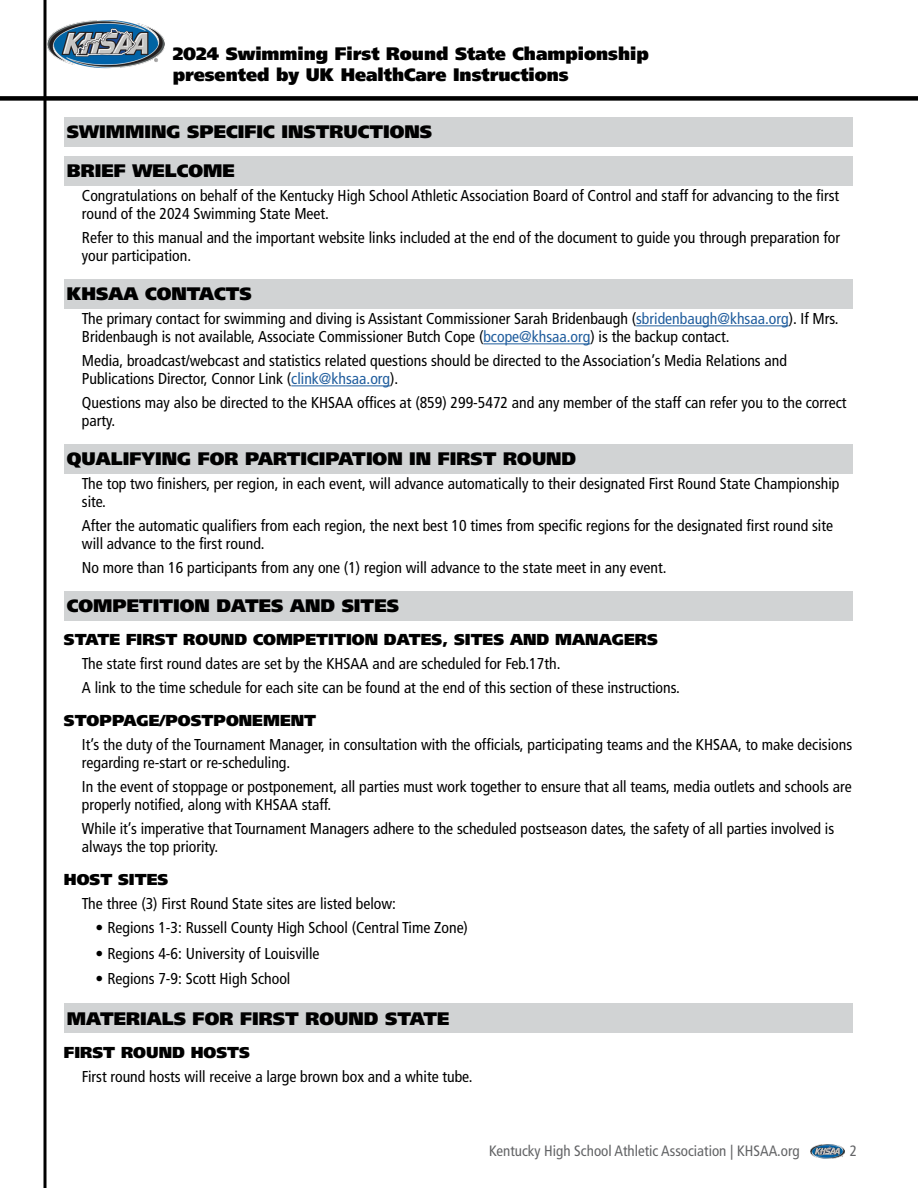
<style>
.page{position:relative;width:918px;height:1188px;background:#fff}
.page>*{position:absolute;margin:0;border:0;box-sizing:border-box;transform-origin:0 0}
.t1{font:900 18px/21.6px "Frutiger LT";color:#000}
.t2{font:condensed 15.75px/18px "Frutiger LT";color:#000}
.t3{font:900 15.75px "Frutiger LT";color:#000}
.t4{font:condensed 15px "Frutiger LT";color:#636466}
.s1{color:#215e9e}
</style>
<div class="page">
<div style="left:0;top:96px;width:918px;height:5px;background:#000"></div>
<hr style="left:44px;top:0;width:2px;height:1188px;background:#000">
<img style="left:811px;top:1145px;width:33px;height:14px">
<img style="left:48px;top:20px;width:116px;height:49px">
<div style="left:64px;top:117px;width:788px;height:30px;background:#d1d3d4"></div>
<div style="left:64px;top:156px;width:788px;height:30px;background:#d1d3d4"></div>
<div style="left:64px;top:279px;width:788px;height:30px;background:#d1d3d4"></div>
<hr style="left:636px;top:325px;width:153px;height:1px;background:#215e9e">
<hr style="left:483px;top:343px;width:107px;height:1px;background:#215e9e">
<hr style="left:291px;top:385px;width:99px;height:1px;background:#215e9e">
<div style="left:64px;top:444px;width:788px;height:30px;background:#d1d3d4"></div>
<div style="left:64px;top:591px;width:788px;height:30px;background:#d1d3d4"></div>
<div style="left:64px;top:1004px;width:788px;height:29px;background:#d1d3d4"></div>
<p class="t1" style="left:173px;top:42px;width:477px">2024 Swimming First Round State Championship presented by UK HealthCare Instructions</p>
<p class="t1" style="left:67px;top:112px;width:367px;line-height:39px">SWIMMING SPECIFIC INSTRUCTIONS<br>BRIEF WELCOME</p>
<p class="t2" style="left:82px;top:187px;width:759px">Congratulations on behalf of the Kentucky High School Athletic Association Board of Control and staff for advancing to the first round of the 2024 Swimming State Meet.</p>
<p class="t2" style="left:82px;top:229px;width:760px">Refer to this manual and the important website links included at the end of the document to guide you through preparation for your participation.</p>
<p class="t1" style="left:67px;top:283px;width:187px">KHSAA CONTACTS</p>
<p class="t2" style="left:82px;top:310px;width:758px">The primary contact for swimming and diving is Assistant Commissioner Sarah Bridenbaugh (<span class="s1">sbridenbaugh@khsaa.org</span>). If Mrs.<br>Bridenbaugh is not available, Associate Commissioner Butch Cope (<span class="s1">bcope@khsaa.org</span>) is the backup contact.</p>
<p class="t2" style="left:82px;top:352px;width:707px">Media, broadcast/webcast and statistics related questions should be directed to the Association’s Media Relations and<br>Publications Director, Connor Link (<span class="s1">clink@khsaa.org</span>).</p>
<p class="t2" style="left:82px;top:394px;width:766px">Questions may also be directed to the KHSAA offices at (859) 299-5472 and any member of the staff can refer you to the correct party.</p>
<p class="t1" style="left:67px;top:448px;width:511px">QUALIFYING FOR PARTICIPATION IN FIRST ROUND</p>
<p class="t2" style="left:82px;top:475px;width:759px">The top two finishers, per region, in each event, will advance automatically to their designated First Round State Championship site.</p>
<p class="t2" style="left:82px;top:517px;width:753px">After the automatic qualifiers from each region, the next best 10 times from specific regions for the designated first round site will advance to the first round.</p>
<p class="t2" style="left:82px;top:559px;width:586px">No more than 16 participants from any one (1) region will advance to the state meet in any event.</p>
<p class="t1" style="left:67px;top:595px;width:334px">COMPETITION DATES AND SITES</p>
<p class="t3" style="left:64px;top:630px;width:596px">STATE FIRST ROUND COMPETITION DATES, SITES AND MANAGERS</p>
<p class="t2" style="left:82px;top:652px;width:599px;line-height:24px">The state first round dates are set by the KHSAA and are scheduled for Feb.17th.<br>A link to the time schedule for each site can be found at the end of this section of these instructions.</p>
<p class="t3" style="left:64px;top:711px;width:254px">STOPPAGE/POSTPONEMENT</p>
<p class="t2" style="left:82px;top:736px;width:772px">It’s the duty of the Tournament Manager, in consultation with the officials, participating teams and the KHSAA, to make decisions regarding re-start or re-scheduling.</p>
<p class="t2" style="left:82px;top:778px;width:771px">In the event of stoppage or postponement, all parties must work together to ensure that all teams, media outlets and schools are properly notified, along with KHSAA staff.</p>
<p class="t2" style="left:82px;top:820px;width:754px">While it’s imperative that Tournament Managers adhere to the scheduled postseason dates, the safety of all parties involved is always the top priority.</p>
<p class="t3" style="left:64px;top:870px;width:106px">HOST SITES</p>
<p class="t2" style="left:82px;top:895px;width:316px">The three (3) First Round State sites are listed below:</p>
<p class="t2" style="left:95px;top:919px;width:374px">• Regions 1-3: Russell County High School (Central Time Zone)</p>
<p class="t2" style="left:95px;top:944px;width:226px">• Regions 4-6: University of Louisville</p>
<p class="t2" style="left:95px;top:970px;width:197px">• Regions 7-9: Scott High School</p>
<p class="t1" style="left:67px;top:1008px;width:384px">MATERIALS FOR FIRST ROUND STATE</p>
<p class="t3" style="left:64px;top:1043px;width:188px">FIRST ROUND HOSTS</p>
<p class="t2" style="left:82px;top:1067px;width:392px">First round hosts will receive a large brown box and a white tube.</p>
<p class="t4" style="left:489px;top:1142px;width:312px">Kentucky High School Athletic Association | KHSAA.org</p>
<p class="t4" style="left:850px;top:1142px;width:9px">2</p>
</div>
